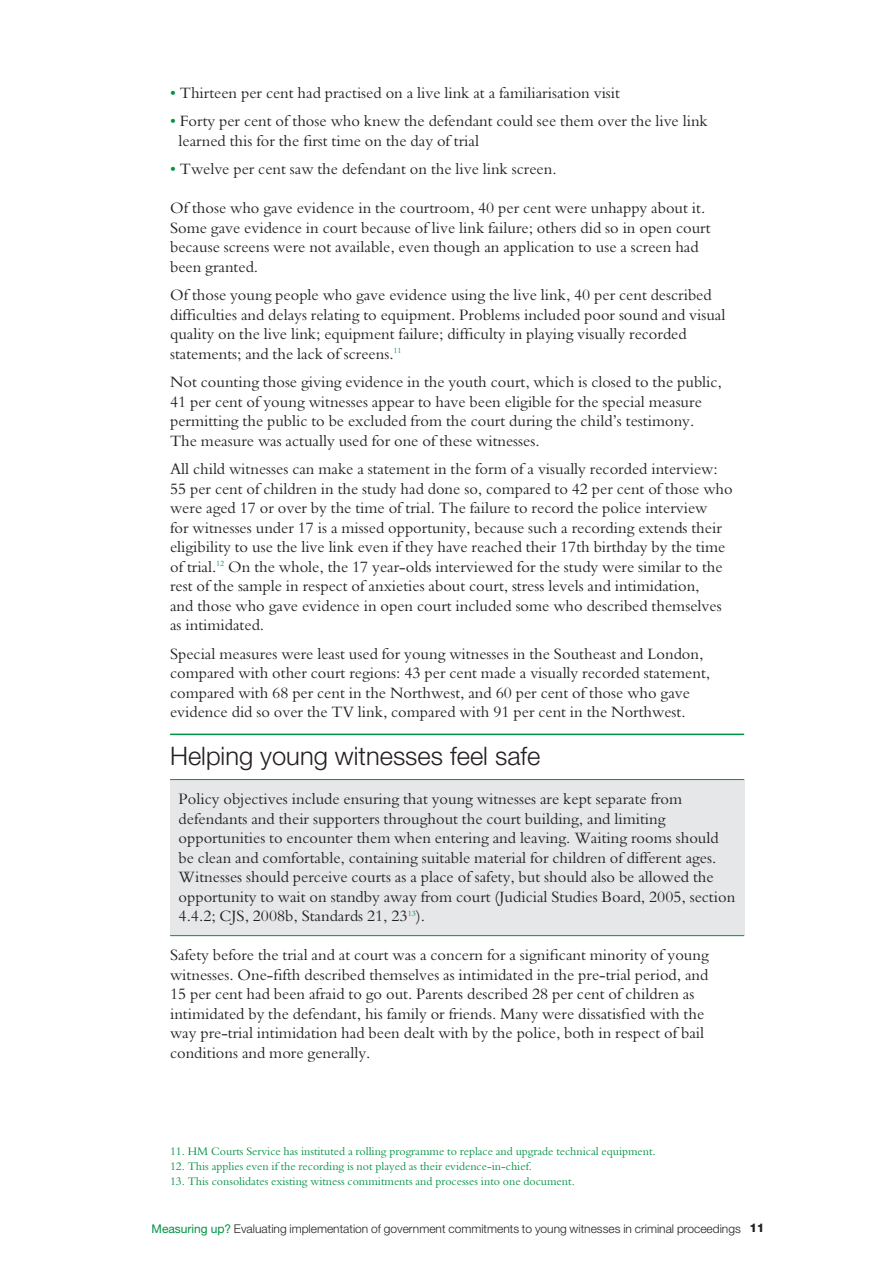
<style>
.page{position:relative;width:893px;height:1263px;background:#fff}
.page>*{position:absolute;margin:0;border:0;box-sizing:border-box;transform-origin:0 0}
.t1{font:300 25.5px "Helvetica Neue";color:#231f20}
.t2{font:16.5px/19.5px "M Bembo";color:#231f20}
.t3{font:12px "M Bembo";color:#009244}
.t4{font:300 12px "Helvetica Neue";color:#231f20}
.t5{font:8.25px "M Bembo";color:#009244}
.s1{color:#009244}
.s2{font-weight:400;color:#009244}
.s3{font-weight:800}
</style>
<div class="page">
<div style="left:170px;top:779px;width:574px;height:157px;background:#e6e7e9"></div>
<hr style="left:170px;top:779px;width:574px;height:1px;background:#009244">
<hr style="left:170px;top:935px;width:574px;height:1px;background:#009244">
<hr style="left:170px;top:734px;width:574px;height:1px;background:#009244">
<p class="t2" style="left:170px;top:82px;width:451px"><span class="s1">•</span> Thirteen per cent had practised on a live link at a familiarisation visit</p>
<p class="t2" style="left:179px;top:111px;width:531px;text-indent:-8px"><span class="s1">•</span> Forty per cent of those who knew the defendant could see them over the live link learned this for the first time on the day of trial</p>
<p class="t2" style="left:170px;top:159px;width:388px"><span class="s1">•</span> Twelve per cent saw the defendant on the live link screen.</p>
<p class="t2" style="left:170px;top:198px;width:542px">Of those who gave evidence in the courtroom, 40 per cent were unhappy about it.<br>Some gave evidence in court because of live link failure; others did so in open court because screens were not available, even though an application to use a screen had been granted.</p>
<p class="t2" style="left:170px;top:285px;width:557px">Of those young people who gave evidence using the live link, 40 per cent described difficulties and delays relating to equipment. Problems included poor sound and visual quality on the live link; equipment failure; difficulty in playing visually recorded statements; and the lack of screens.</p>
<p class="t2" style="left:170px;top:372px;width:553px">Not counting those giving evidence in the youth court, which is closed to the public, 41 per cent of young witnesses appear to have been eligible for the special measure permitting the public to be excluded from the court during the child’s testimony.<br>The measure was actually used for one of these witnesses.</p>
<p class="t2" style="left:170px;top:459px;width:564px">All child witnesses can make a statement in the form of a visually recorded interview:<br>55 per cent of children in the study had done so, compared to 42 per cent of those who were aged 17 or over by the time of trial. The failure to record the police interview<br>for witnesses under 17 is a missed opportunity, because such a recording extends their eligibility to use the live link even if they have reached their 17th birthday by the time of trial. On the whole, the 17 year-olds interviewed for the study were similar to the rest of the sample in respect of anxieties about court, stress levels and intimidation,<br>and those who gave evidence in open court included some who described themselves as intimidated.</p>
<p class="t2" style="left:170px;top:643px;width:541px">Special measures were least used for young witnesses in the Southeast and London, compared with other court regions: 43 per cent made a visually recorded statement, compared with 68 per cent in the Northwest, and 60 per cent of those who gave evidence did so over the TV link, compared with 91 per cent in the Northwest.</p>
<h1 class="t1" style="left:170px;top:741px;width:372px">Helping young witnesses feel safe</h1>
<p class="t2" style="left:179px;top:789px;width:558px">Policy objectives include ensuring that young witnesses are kept separate from defendants and their supporters throughout the court building, and limiting opportunities to encounter them when entering and leaving. Waiting rooms should be clean and comfortable, containing suitable material for children of different ages.<br>Witnesses should perceive courts as a place of safety, but should also be allowed the opportunity to wait on standby away from court (Judicial Studies Board, 2005, section 4.4.2; CJS, 2008b, Standards 21, 23 ).</p>
<p class="t2" style="left:170px;top:945px;width:540px">Safety before the trial and at court was a concern for a significant minority of young witnesses. One-fifth described themselves as intimidated in the pre-trial period, and 15 per cent had been afraid to go out. Parents described 28 per cent of children as intimidated by the defendant, his family or friends. Many were dissatisfied with the way pre-trial intimidation had been dealt with by the police, both in respect of bail conditions and more generally.</p>
<p class="t5" style="left:394px;top:345px;width:10px">11</p>
<p class="t5" style="left:216px;top:558px;width:10px">12</p>
<p class="t5" style="left:408px;top:908px;width:10px">13</p>
<p class="t3" style="left:170px;top:1144px;width:487px">11. HM Courts Service has instituted a rolling programme to replace and upgrade technical equipment.</p>
<p class="t3" style="left:170px;top:1159px;width:363px">12. This applies even if the recording is not played as their evidence-in-chief.</p>
<p class="t3" style="left:170px;top:1174px;width:406px">13. This consolidates existing witness commitments and processes into one document.</p>
<p class="t4" style="left:152px;top:1221px;width:614px"><span class="s2">Measuring up?</span> Evaluating implementation of government commitments to young witnesses in criminal proceedings <span class="s3">11</span></p>
</div>
